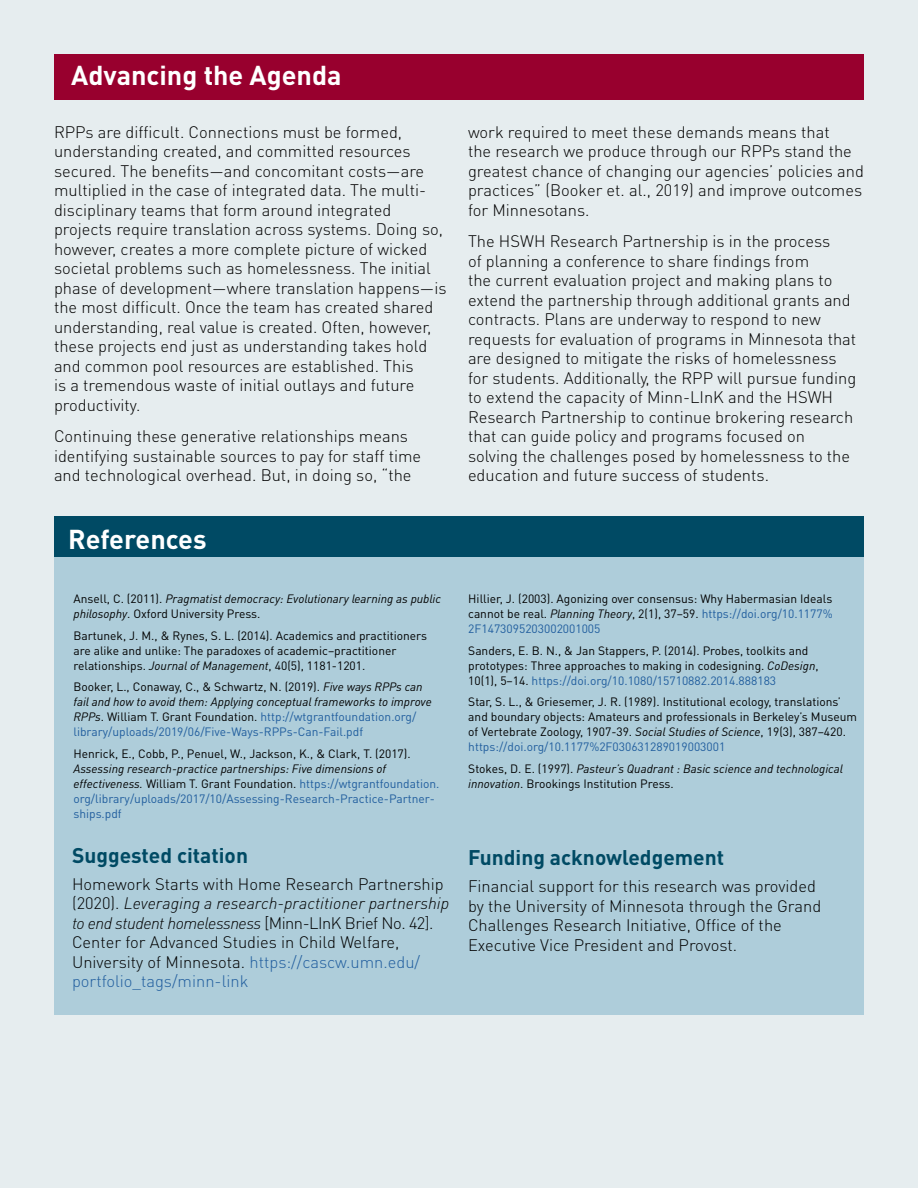
<style>
.page{position:relative;width:918px;height:1188px;background:#e6edef}
.page>*{position:absolute;margin:0;border:0;box-sizing:border-box;transform-origin:0 0}
.subheads_14_3035{font:700 27px "DINOT";color:#fff}
.subheads_14_3035-2{font:700 21px "DINOT";color:#004a64}
.body{font:300 16.5px/19.5px "DINOT";color:#000}
.References{font:12px/15px "DINOT";color:#000}
.References-2{font:12px/15px "DINOT";color:#215e9e}
.References-3{font:italic 12px/15px "DINOT";color:#000}
.s1{font-style:normal}
.s2{font-style:italic}
.s3{color:#000}
.s4{font-style:italic;color:#000}
.s5{color:#215e9e}
</style>
<div class="page">
<div style="left:54px;top:54px;width:810px;height:45px;background:#98002e"></div>
<div style="left:54px;top:516px;width:810px;height:46px;background:#004a64"></div>
<div style="left:54px;top:557px;width:810px;height:458px;background:#aecdda"></div>
<p class="subheads_14_3035" style="left:71px;top:57px;width:272px">Advancing the Agenda</p>
<p class="body" style="left:54px;top:122px;width:394px">RPPs are difficult. Connections must be formed, understanding created, and committed resources secured. The benefits—and concomitant costs—are multiplied in the case of integrated data. The multi&shy;disciplinary teams that form around integrated projects require translation across systems. Doing so, however, creates a more complete picture of wicked societal problems such as homelessness. The initial phase of development—where translation happens—is the most difficult. Once the team has created shared understanding, real value is created. Often, however, these projects end just as understanding takes hold and common pool resources are established. This<br>is a tremendous waste of initial outlays and future productivity.</p>
<p class="body" style="left:54px;top:426px;width:369px">Continuing these generative relationships means identifying sustainable sources to pay for staff time and technological overhead. But, in doing so, “the</p>
<p class="subheads_14_3035" style="left:68px;top:521px;width:140px">References</p>
<p class="References-3" style="left:73px;top:591px;width:369px"><span class="s1">Ansell, C. (2011).</span> Pragmatist democracy: Evolutionary learning as public philosophy<span class="s1">. Oxford University Press.</span></p>
<p class="References" style="left:73px;top:627px;width:355px">Bartunek, J. M., &amp; Rynes, S. L. (2014). Academics and practitioners are alike and unlike: The paradoxes of academic–practitioner relationships. <span class="s2">Journal of Management</span>, 40(5), 1181-1201.</p>
<p class="References-2" style="left:73px;top:679px;width:360px"><span class="s3">Booker, L., Conaway, C., &amp; Schwartz, N. (2019).</span> <span class="s4">Five ways RPPs can fail and how to avoid them: Applying conceptual frameworks to improve RPPs</span><span class="s3">. William T. Grant Foundation.</span> http://wtgrantfoundation.org/ library/uploads/2019/06/Five-Ways-RPPs-Can-Fail.pdf</p>
<p class="References-2" style="left:73px;top:746px;width:368px"><span class="s3">Henrick, E., Cobb, P., Penuel, W., Jackson, K., &amp; Clark, T. (2017).<br></span><span class="s4">Assessing research-practice partnerships: Five dimensions of effectiveness.</span> <span class="s3">William T. Grant Foundation.</span> https://wtgrantfoundation. org/library/uploads/2017/10/Assessing-Research-Practice-Partner&shy;ships.pdf</p>
<p class="subheads_14_3035-2" style="left:72px;top:841px;width:178px">Suggested citation</p>
<p class="body" style="left:72px;top:873px;width:379px">Homework Starts with Home Research Partnership (2020). <span class="s2">Leveraging a research-practitioner partnership to end student homelessness</span> [Minn-LInK Brief No. 42].</p>
<p class="body" style="left:72px;top:932px;width:350px">Center for Advanced Studies in Child Welfare,<br>University of Minnesota. <span class="s5">https://cascw.umn.edu/ portfolio_tags/minn-link</span></p>
<p class="body" style="left:468px;top:122px;width:397px">work required to meet these demands means that<br>the research we produce through our RPPs stand the greatest chance of changing our agencies’ policies and practices” (Booker et. al., 2019) and improve outcomes for Minnesotans.</p>
<p class="body" style="left:468px;top:231px;width:390px">The HSWH Research Partnership is in the process<br>of planning a conference to share findings from<br>the current evaluation project and making plans to extend the partnership through additional grants and contracts. Plans are underway to respond to new requests for evaluation of programs in Minnesota that are designed to mitigate the risks of homelessness for students. Additionally, the RPP will pursue funding to extend the capacity of Minn-LInK and the HSWH Research Partnership to continue brokering research that can guide policy and programs focused on solving the challenges posed by homelessness to the education and future success of students.</p>
<p class="References" style="left:468px;top:591px;width:366px;text-align:justify">Hillier, J. (2003). Agonizing over consensus: Why Habermasian Ideals cannot be real. <span class="s2">Planning Theory</span>, 2(1), 37–59. <span class="s5">https://doi.org/10.1177% 2F1473095203002001005</span></p>
<p class="References" style="left:468px;top:642px;width:352px">Sanders, E. B. N., &amp; Jan Stappers, P. (2014). Probes, toolkits and prototypes: Three approaches to making in codesigning. <span class="s2">CoDesign</span>,<br>10(1), 5–14. <span class="s5">https://doi.org/10.1080/15710882.2014.888183</span></p>
<p class="References" style="left:468px;top:694px;width:390px">Star, S. L., &amp; Griesemer, J. R. (1989). Institutional ecology, translations’ and boundary objects: Amateurs and professionals in Berkeley’s Museum of Vertebrate Zoology, 1907-39. <span class="s2">Social Studies of Science</span>, 19(3), 387–420. <span class="s5">https://doi.org/10.1177%2F030631289019003001</span></p>
<p class="References-3" style="left:468px;top:761px;width:376px"><span class="s1">Stokes, D. E. (1997).</span> Pasteur’s Quadrant : Basic science and technological innovation<span class="s1">. Brookings Institution Press.</span></p>
<p class="subheads_14_3035-2" style="left:468px;top:844px;width:258px">Funding acknowledgement</p>
<p class="body" style="left:468px;top:876px;width:355px">Financial support for this research was provided by the University of Minnesota through the Grand Challenges Research Initiative, Office of the Executive Vice President and Provost.</p>
</div>
